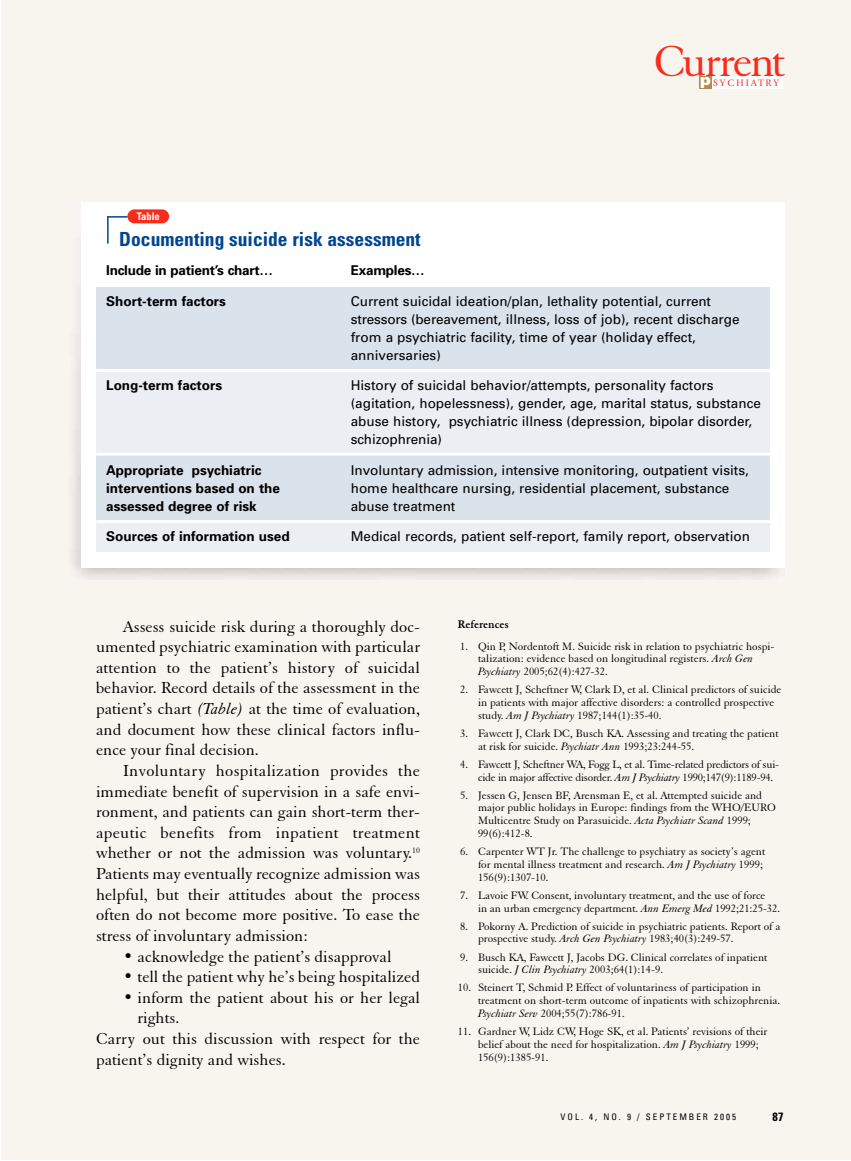
<style>
.page{position:relative;width:851px;height:1161px;background:#fff}
.page>*{position:absolute;margin:0;border:0;box-sizing:border-box;transform-origin:0 0}
.t1{font:47.1px "Elegant Garamond BT";letter-spacing:-.045em;color:#f92b1c}
.t2{font:700 condensed 19.5px "Univers";color:#00468f}
.t3{font:17.25px/20.5px "Elegant Garamond BT";color:#000;text-align:justify}
.t4{font:13.5px/18px "Univers";color:#000}
.t5{font:700 13.5px "Univers";color:#000}
.t6{font:700 12px "Elegant Garamond BT";color:#000}
.t7{font:700 condensed 12px "Univers";color:#000}
.t8{font:11.7px/12.8px "Elegant Garamond BT";color:#000}
.t9{font:11.7px/12.8px "Elegant Garamond BT";letter-spacing:-.02em;color:#000}
.t10{font:700 condensed 10.5px "Univers";color:#fff}
.t11{font:9.75px "Giovanni";letter-spacing:.195em;color:#f92b1c}
.t12{font:condensed 9px "Univers";letter-spacing:.22em;color:#000}
.s1{font-family:"Arial";font-weight:900;font-size:15.15px;color:#fff}
.s2{font-style:italic}
</style>
<div class="page">
<div style="left:1px;top:0;width:849px;height:1160px;background:#f8f5ef"></div>
<div style="left:699px;top:76px;width:13px;height:13px;background:#ad8e4c"></div>
<div style="left:712px;top:76px;width:70px;height:13px;background:#fff"></div>
<div style="left:81px;top:202px;width:703px;height:366px;background:#fff"></div>
<div style="left:96px;top:287px;width:673px;height:245px;background:#dae2ec"></div>
<div style="left:96px;top:371px;width:673px;height:84px;background:#ebeff4"></div>
<div style="left:96px;top:523px;width:673px;height:29px;background:#ebeff4"></div>
<div style="left:127px;top:209px;width:42px;height:14px;background:#f92b1c;border-radius:7px"></div>
<hr style="left:107px;top:216px;width:2px;height:28px;background:#00468f">
<hr style="left:107px;top:216px;width:20px;height:2px;background:#00468f">
<hr style="left:96px;top:369px;width:680px;height:3px;background:#fff">
<hr style="left:96px;top:453px;width:683px;height:3px;background:#fff">
<hr style="left:96px;top:520px;width:683px;height:3px;background:#fff">
<p class="t10" style="left:137px;top:212px;width:25px">Table</p>
<h2 class="t2" style="left:119px;top:232px;width:303px">Documenting suicide risk assessment</h2>
<h1 class="t1" style="left:653px;top:44px;width:133px">Current</h1>
<p class="t11" style="left:699px;top:79px;width:81px"><span class="s1">p</span>SYCHIATRY</p>
<p class="t5" style="left:106px;top:266px;width:168px">Include in patient’s chart…</p>
<p class="t5" style="left:351px;top:266px;width:75px">Examples…</p>
<p class="t5" style="left:106px;top:296px;width:121px">Short-term factors</p>
<p class="t4" style="left:351px;top:293px;width:390px">Current suicidal ideation/plan, lethality potential, current stressors (bereavement, illness, loss of job), recent discharge from a psychiatric facility, time of year (holiday effect, anniversaries)</p>
<p class="t5" style="left:106px;top:380px;width:117px">Long-term factors</p>
<p class="t4" style="left:351px;top:378px;width:411px">History of suicidal behavior/attempts, personality factors (agitation, hopelessness), gender, age, marital status, substance abuse history, psychiatric illness (depression, bipolar disorder, schizophrenia)</p>
<p class="t5" style="left:106px;top:465px;width:157px">Appropriate psychiatric</p>
<p class="t4" style="left:351px;top:462px;width:399px">Involuntary admission, intensive monitoring, outpatient visits,</p>
<p class="t5" style="left:106px;top:483px;width:175px">interventions based on the</p>
<p class="t4" style="left:351px;top:480px;width:380px">home healthcare nursing, residential placement, substance</p>
<p class="t5" style="left:106px;top:501px;width:152px">assessed degree of risk</p>
<p class="t4" style="left:351px;top:498px;width:106px">abuse treatment</p>
<p class="t5" style="left:106px;top:531px;width:185px">Sources of information used</p>
<p class="t4" style="left:351px;top:528px;width:400px">Medical records, patient self-report, family report, observation</p>
<p class="t3" style="left:96px;top:617px;width:325px;text-indent:27px">Assess suicide risk during a thoroughly doc&shy;umented psychiatric examination with particular attention to the patient’s history of suicidal behavior. Record details of the assessment in the patient’s chart <span class="s2">(Table)</span> at the time of evaluation, and document how these clinical factors influ&shy;ence your final decision.</p>
<p class="t3" style="left:96px;top:762px;width:325px;text-indent:27px">Involuntary hospitalization provides the immediate benefit of supervision in a safe envi&shy;ronment, and patients can gain short-term ther&shy;apeutic benefits from inpatient treatment whether or not the admission was voluntary.<sup>10<br></sup>Patients may eventually recognize admission was helpful, but their attitudes about the process often do not become more positive. To ease the stress of involuntary admission:</p>
<h3 class="t3" style="left:123px;top:947px;width:270px">• acknowledge the patient’s disapproval</h3>
<h3 class="t3" style="left:123px;top:968px;width:298px">• tell the patient why he’s being hospitalized</h3>
<h3 class="t3" style="left:123px;top:989px;width:298px">• inform the patient about his or her legal</h3>
<h3 class="t3" style="left:137px;top:1009px;width:43px">rights.</h3>
<h3 class="t3" style="left:96px;top:1030px;width:325px">Carry out this discussion with respect for the</h3>
<h3 class="t3" style="left:96px;top:1051px;width:191px">patient’s dignity and wishes.</h3>
<p class="t6" style="left:458px;top:620px;width:52px">References</p>
<p class="t8" style="left:478px;top:641px;width:298px;text-indent:-18px">1. Qin P, Nordentoft M. Suicide risk in relation to psychiatric hospi&shy;talization: evidence based on longitudinal registers. <span class="s2">Arch Gen<br>Psychiatry</span> 2005;62(4):427-32.</p>
<p class="t8" style="left:478px;top:684px;width:305px;text-indent:-18px">2. Fawcett J, Scheftner W, Clark D, et al. Clinical predictors of suicide in patients with major affective disorders: a controlled prospective study. <span class="s2">Am J Psychiatry</span> 1987;144(1):35-40.</p>
<p class="t8" style="left:478px;top:728px;width:302px;text-indent:-18px">3. Fawcett J, Clark DC, Busch KA. Assessing and treating the patient at risk for suicide. <span class="s2">Psychiatr Ann</span> 1993;23:244-55.</p>
<p class="t9" style="left:478px;top:759px;width:302px;text-indent:-18px">4. Fawcett J, Scheftner WA, Fogg L, et al. Time-related predictors of sui&shy;cide in major affective disorder. <span class="s2">Am J Psychiatry</span> 1990;147(9):1189-94.</p>
<p class="t8" style="left:478px;top:790px;width:299px;text-indent:-18px">5. Jessen G, Jensen BF, Arensman E, et al. Attempted suicide and major public holidays in Europe: findings from the WHO/EURO Multicentre Study on Parasuicide. <span class="s2">Acta Psychiatr Scand</span> 1999; 99(6):412-8.</p>
<p class="t8" style="left:478px;top:846px;width:289px;text-indent:-18px">6. Carpenter WT Jr. The challenge to psychiatry as society’s agent for mental illness treatment and research. <span class="s2">Am J Psychiatry</span> 1999;<br>156(9):1307-10.</p>
<p class="t8" style="left:478px;top:890px;width:303px;text-indent:-18px">7. Lavoie FW. Consent, involuntary treatment, and the use of force<br>in an urban emergency department. <span class="s2">Ann Emerg Med</span> 1992;21:25-32.</p>
<p class="t8" style="left:478px;top:921px;width:304px;text-indent:-18px">8. Pokorny A. Prediction of suicide in psychiatric patients. Report of a prospective study. <span class="s2">Arch Gen Psychiatry</span> 1983;40(3):249-57.</p>
<p class="t8" style="left:478px;top:952px;width:291px;text-indent:-18px">9. Busch KA, Fawcett J, Jacobs DG. Clinical correlates of inpatient suicide. <span class="s2">J Clin Psychiatry</span> 2003;64(1):14-9.</p>
<p class="t8" style="left:478px;top:983px;width:303px;text-indent:-20px">10. Steinert T, Schmid P. Effect of voluntariness of participation in treatment on short-term outcome of inpatients with schizophrenia.<br><span class="s2">Psychiatr Serv</span> 2004;55(7):786-91.</p>
<p class="t8" style="left:478px;top:1026px;width:291px;text-indent:-20px">11. Gardner W, Lidz CW, Hoge SK, et al. Patients’ revisions of their belief about the need for hospitalization. <span class="s2">Am J Psychiatry</span> 1999;<br>156(9):1385-91.</p>
<p class="t12" style="left:560px;top:1114px;width:177px">VOL. 4, NO. 9 / SEPTEMBER 2005</p>
<p class="t7" style="left:772px;top:1112px;width:12px">87</p>
</div>
